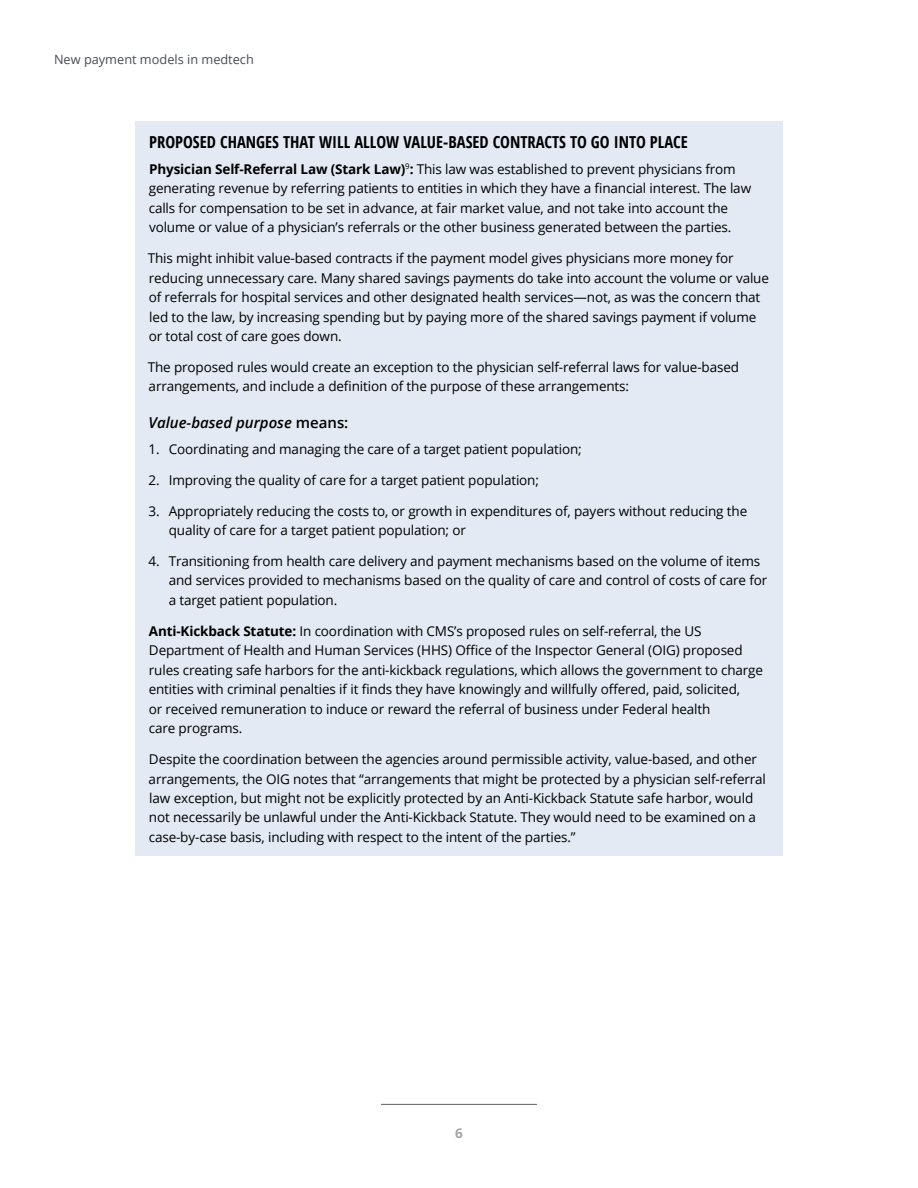
<style>
.page{position:relative;width:918px;height:1188px;background:#fff}
.page>*{position:absolute;margin:0;border:0;box-sizing:border-box;transform-origin:0 0}
.t1{font:700 16.5px "Open Sans Condensed";color:#000}
.t2{font:italic 600 15px "Open Sans";color:#000}
.t3{font:13.5px/19.5px "Open Sans";letter-spacing:-.01em;color:#000}
.t4{font:700 13.5px "Open Sans";color:#a3a7a9}
.t5{font:12.75px "Open Sans";color:#474c55}
.s1{font-weight:700}
.s2{font-style:normal}
</style>
<div class="page">
<hr style="left:381px;top:1104px;width:156px;height:1px;background:#5f636a">
<div style="left:135px;top:122px;width:648px;height:734px;background:#e3eaf3"></div>
<p class="t5" style="left:54px;top:50px;width:201px">New payment models in medtech</p>
<p class="t1" style="left:149px;top:130px;width:540px">PROPOSED CHANGES THAT WILL ALLOW VALUE-BASED CONTRACTS TO GO INTO PLACE</p>
<p class="t3" style="left:149px;top:159px;width:604px"><span class="s1">Physician Self-Referral Law (Stark Law)</span><sup>9</sup><span class="s1">:</span> This law was established to prevent physicians from generating revenue by referring patients to entities in which they have a financial interest. The law calls for compensation to be set in advance, at fair market value, and not take into account the volume or value of a physician’s referrals or the other business generated between the parties.</p>
<p class="t3" style="left:148px;top:248px;width:623px">This might inhibit value-based contracts if the payment model gives physicians more money for reducing unnecessary care. Many shared savings payments do take into account the volume or value of referrals for hospital services and other designated health services—not, as was the concern that led to the law, by increasing spending but by paying more of the shared savings payment if volume or total cost of care goes down.</p>
<p class="t3" style="left:148px;top:357px;width:593px">The proposed rules would create an exception to the physician self-referral laws for value-based arrangements, and include a definition of the purpose of these arrangements:</p>
<p class="t2" style="left:149px;top:412px;width:201px">Value-based purpose <span class="s2">means:</span></p>
<p class="t3" style="left:148px;top:439px;width:435px">1. Coordinating and managing the care of a target patient population;</p>
<p class="t3" style="left:148px;top:470px;width:392px">2. Improving the quality of care for a target patient population;</p>
<p class="t3" style="left:169px;top:501px;width:580px;text-indent:-20px">3. Appropriately reducing the costs to, or growth in expenditures of, payers without reducing the quality of care for a target patient population; or</p>
<p class="t3" style="left:169px;top:551px;width:600px;text-indent:-20px">4. Transitioning from health care delivery and payment mechanisms based on the volume of items and services provided to mechanisms based on the quality of care and control of costs of care for a target patient population.</p>
<p class="t3" style="left:149px;top:621px;width:616px"><span class="s1">Anti-Kickback Statute:</span> In coordination with CMS’s proposed rules on self-referral, the US Department of Health and Human Services (HHS) Office of the Inspector General (OIG) proposed rules creating safe harbors for the anti-kickback regulations, which allows the government to charge entities with criminal penalties if it finds they have knowingly and willfully offered, paid, solicited,<br>or received remuneration to induce or reward the referral of business under Federal health<br>care programs.</p>
<p class="t3" style="left:149px;top:749px;width:619px">Despite the coordination between the agencies around permissible activity, value-based, and other arrangements, the OIG notes that “arrangements that might be protected by a physician self-referral law exception, but might not be explicitly protected by an Anti-Kickback Statute safe harbor, would not necessarily be unlawful under the Anti-Kickback Statute. They would need to be examined on a case-by-case basis, including with respect to the intent of the parties.”</p>
<p class="t4" style="left:455px;top:1123px;width:9px">6</p>
</div>
